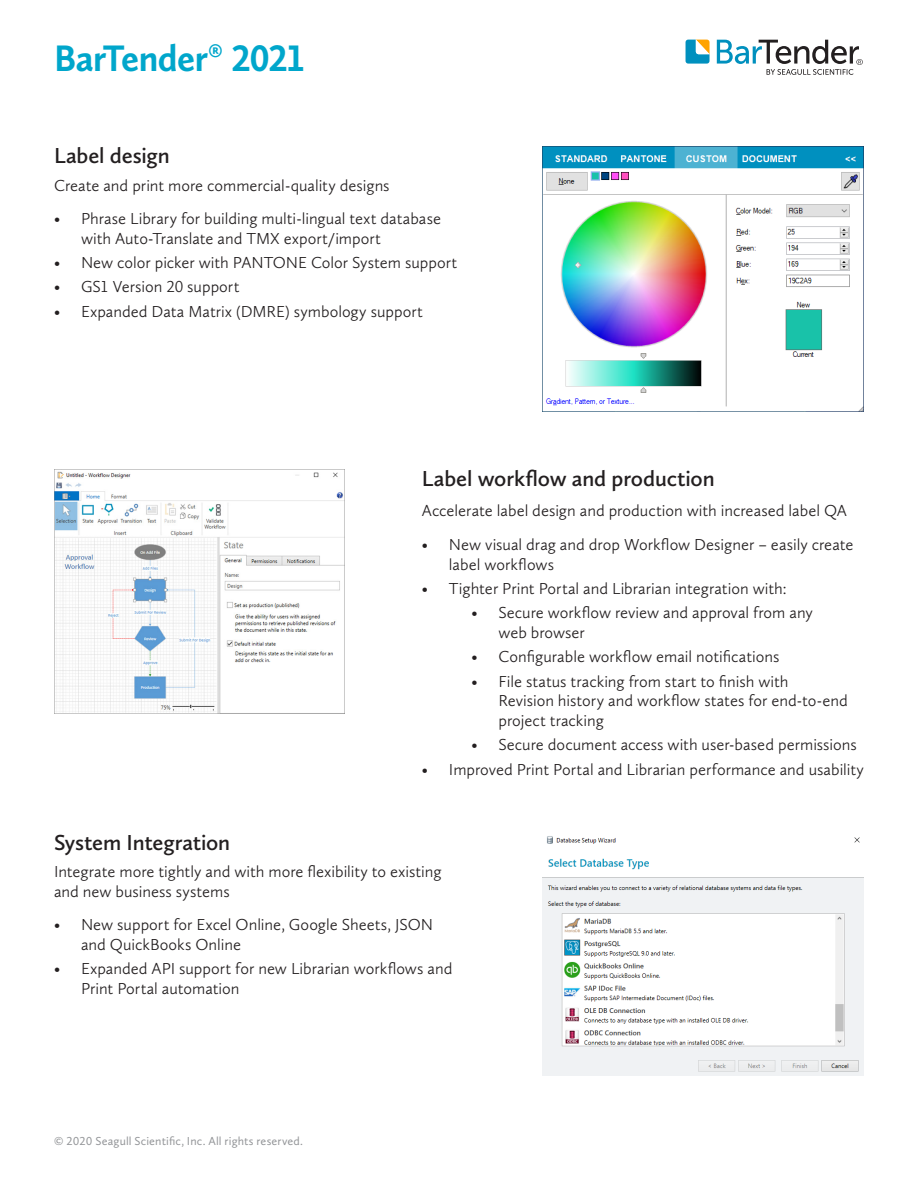
<style>
.page{position:relative;width:918px;height:1188px;background:#fff}
.page>*{position:absolute;margin:0;border:0;box-sizing:border-box;transform-origin:0 0}
.Headline{font:700 38.25px "Calluna Sans";letter-spacing:-.015em;color:#00a6cb;scale:.96 1}
.Release_Notes_-_Subh{font:600 22.5px "Calluna Sans";letter-spacing:-.01em;color:#231f20}
.Release_Notes_-_Body{font:300 16.5px/19.8px "Calluna Sans";color:#231f20}
.t1{font:12px "Calluna Sans";letter-spacing:.015em;color:#939598}
</style>
<div class="page">
<img style="left:542px;top:146px;width:322px;height:265px">
<img style="left:542px;top:836px;width:322px;height:240px">
<img style="left:54px;top:470px;width:291px;height:244px">
<svg style="left:686px;top:40px;width:24px;height:24px"></svg>
<svg style="left:717px;top:40px;width:146px;height:35px"></svg>
<p class="Headline" style="left:54px;top:35px;width:262px">BarTender® 2021</p>
<p class="Release_Notes_-_Subh" style="left:54px;top:142px;width:117px">Label design</p>
<p class="Release_Notes_-_Body" style="left:54px;top:175px;width:337px">Create and print more commercial-quality designs</p>
<p class="Release_Notes_-_Body" style="left:81px;top:208px;width:362px;text-indent:-27px">• Phrase Library for building multi-lingual text database with Auto-Translate and TMX export/import</p>
<p class="Release_Notes_-_Body" style="left:54px;top:252px;width:405px">• New color picker with PANTONE Color System support</p>
<p class="Release_Notes_-_Body" style="left:54px;top:277px;width:187px">• GS1 Version 20 support</p>
<p class="Release_Notes_-_Body" style="left:54px;top:301px;width:370px">• Expanded Data Matrix (DMRE) symbology support</p>
<p class="Release_Notes_-_Subh" style="left:422px;top:465px;width:294px">Label workflow and production</p>
<p class="Release_Notes_-_Body" style="left:422px;top:501px;width:427px">Accelerate label design and production with increased label QA</p>
<p class="Release_Notes_-_Body" style="left:449px;top:534px;width:406px;text-indent:-27px">• New visual drag and drop Workflow Designer – easily create label workflows</p>
<p class="Release_Notes_-_Body" style="left:422px;top:578px;width:367px">• Tighter Print Portal and Librarian integration with:</p>
<p class="Release_Notes_-_Body" style="left:498px;top:603px;width:316px;text-indent:-27px">• Secure workflow review and approval from any web browser</p>
<p class="Release_Notes_-_Body" style="left:471px;top:647px;width:310px">• Configurable workflow email notifications</p>
<p class="Release_Notes_-_Body" style="left:498px;top:671px;width:351px;text-indent:-27px">• File status tracking from start to finish with<br>Revision history and workflow states for end-to-end project tracking</p>
<p class="Release_Notes_-_Body" style="left:471px;top:735px;width:387px">• Secure document access with user-based permissions</p>
<p class="Release_Notes_-_Body" style="left:422px;top:759px;width:443px">• Improved Print Portal and Librarian performance and usability</p>
<p class="Release_Notes_-_Subh" style="left:54px;top:829px;width:178px">System Integration</p>
<p class="Release_Notes_-_Body" style="left:54px;top:862px;width:389px">Integrate more tightly and with more flexibility to existing and new business systems</p>
<p class="Release_Notes_-_Body" style="left:81px;top:915px;width:354px;text-indent:-27px">• New support for Excel Online, Google Sheets, JSON and QuickBooks Online</p>
<p class="Release_Notes_-_Body" style="left:81px;top:959px;width:373px;text-indent:-27px">• Expanded API support for new Librarian workflows and<br>Print Portal automation</p>
<p class="t1" style="left:54px;top:1133px;width:250px">© 2020 Seagull Scientific, Inc. All rights reserved.</p>
</div>
